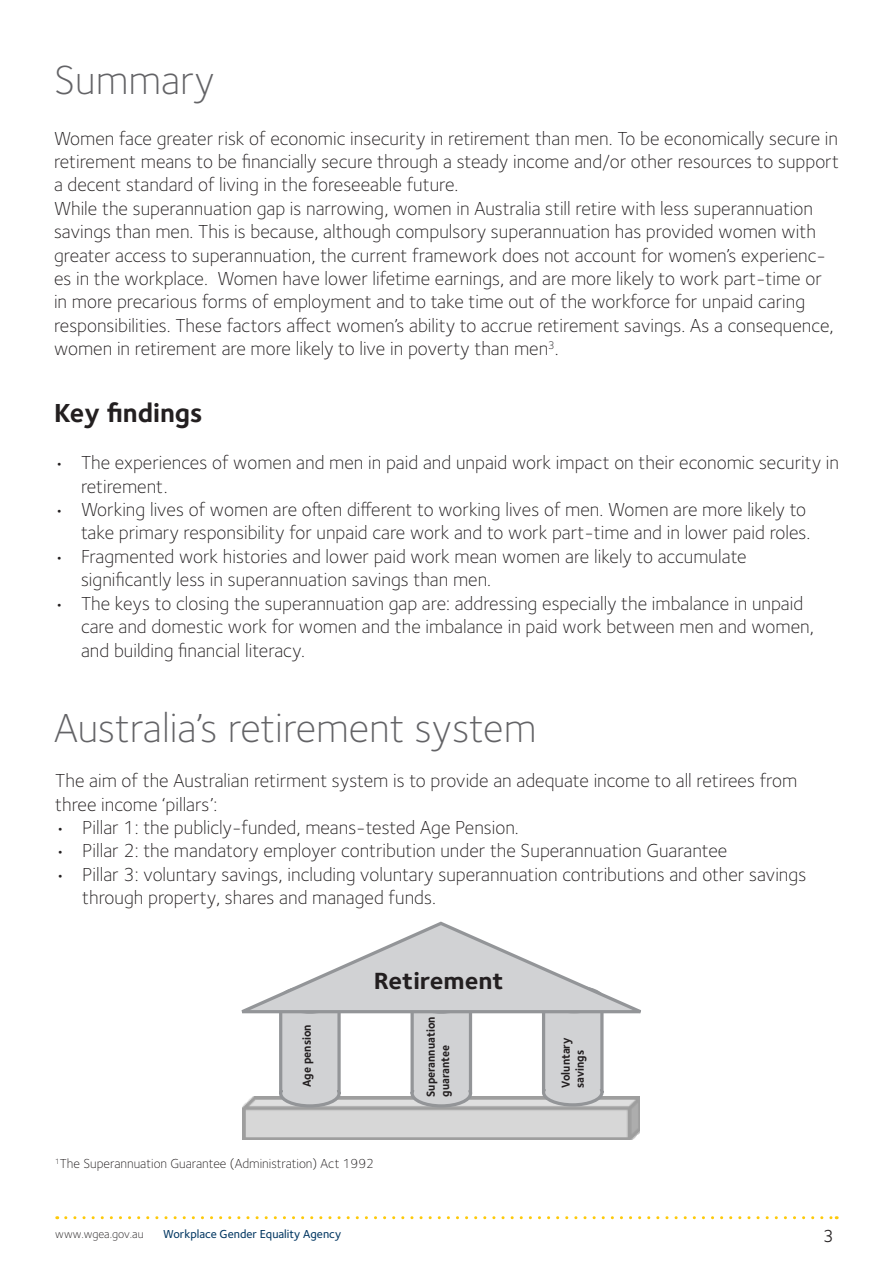
<style>
.page{position:relative;width:893px;height:1263px;background:#fff}
.page>*{position:absolute;margin:0;border:0;box-sizing:border-box;transform-origin:0 0}
.t1{font:300 42px "Foundry Sterling";color:#636366}
.t2{font:700 27px "Foundry Sterling";color:#231f20}
.t3{font:700 24.3px "Foundry Sterling";color:#231f20;scale:1.05 1}
.t4{font:300 19.5px/23.4px "Foundry Sterling";color:#231f20}
.t5{font:18px "Foundry Sterling";color:#231f20}
.t6{font:300 13.5px "Foundry Sterling";color:#231f20}
.t7{font:700 12px/14.2px "Foundry Sterling";color:#231f20;scale:.95 1}
.t8{font:500 12px "Foundry Sterling";color:#003661}
.t9{font:300 12px "Foundry Sterling";color:#231f20}
</style>
<div class="page">
<img style="left:243px;top:1109px;width:397px;height:30px">
<svg style="left:241px;top:921px;width:400px;height:188px"></svg>
<svg style="left:66px;top:1216px;width:771px;height:3px"></svg>
<p class="t1" style="left:54px;top:56px;width:162px">Summary</p>
<p class="t4" style="left:54px;top:126px;width:786px;text-align:justify">Women face greater risk of economic insecurity in retirement than men. To be economically secure in retirement means to be financially secure through a steady income and/or other resources to support a decent standard of living in the foreseeable future.</p>
<p class="t4" style="left:54px;top:196px;width:781px">While the superannuation gap is narrowing, women in Australia still retire with less superannuation savings than men. This is because, although compulsory superannuation has provided women with greater access to superannuation, the current framework does not account for women’s experienc&shy;es in the workplace. Women have lower lifetime earnings, and are more likely to work part-time or in more precarious forms of employment and to take time out of the workforce for unpaid caring responsibilities. These factors affect women’s ability to accrue retirement savings. As a consequence, women in retirement are more likely to live in poverty than men<sup>3</sup>.</p>
<p class="t2" style="left:54px;top:396px;width:150px">Key findings</p>
<p class="t4" style="left:81px;top:451px;width:760px;text-indent:-27px">• The experiences of women and men in paid and unpaid work impact on their economic security in retirement.</p>
<p class="t4" style="left:54px;top:498px;width:758px;text-align:right">• Working lives of women are often different to working lives of men. Women are more likely to take primary responsibility for unpaid care work and to work part-time and in lower paid roles.</p>
<p class="t4" style="left:81px;top:545px;width:667px;text-indent:-27px">• Fragmented work histories and lower paid work mean women are likely to accumulate significantly less in superannuation savings than men.</p>
<p class="t4" style="left:81px;top:591px;width:734px;text-indent:-27px">• The keys to closing the superannuation gap are: addressing especially the imbalance in unpaid care and domestic work for women and the imbalance in paid work between men and women, and building financial literacy.</p>
<p class="t1" style="left:54px;top:704px;width:484px">Australia’s retirement system</p>
<p class="t4" style="left:55px;top:769px;width:743px">The aim of the Australian retirment system is to provide an adequate income to all retirees from three income ‘pillars’:</p>
<p class="t4" style="left:55px;top:816px;width:465px">• Pillar 1: the publicly-funded, means-tested Age Pension.</p>
<p class="t4" style="left:55px;top:839px;width:674px">• Pillar 2: the mandatory employer contribution under the Superannuation Guarantee</p>
<p class="t4" style="left:82px;top:862px;width:725px;text-indent:-27px">• Pillar 3: voluntary savings, including voluntary superannuation contributions and other savings through property, shares and managed funds.</p>
<p class="t7" style="left:300px;top:1087px;width:67px;rotate:-90deg">Age pension</p>
<p class="t3" style="left:374px;top:966px;width:125px">Retirement</p>
<p class="t7" style="left:424px;top:1097px;width:86px;rotate:-90deg">Superannuation guarantee</p>
<p class="t6" style="left:55px;top:1156px;width:320px"><sup>1</sup>The Superannuation Guarantee (Administration) Act 1992</p>
<p class="t7" style="left:559px;top:1088px;width:55px;rotate:-90deg">Voluntary savings</p>
<p class="t9" style="left:55px;top:1227px;width:90px">www.wgea.gov.au</p>
<p class="t8" style="left:163px;top:1227px;width:180px">Workplace Gender Equality Agency</p>
<p class="t5" style="left:823px;top:1225px;width:12px">3</p>
</div>
